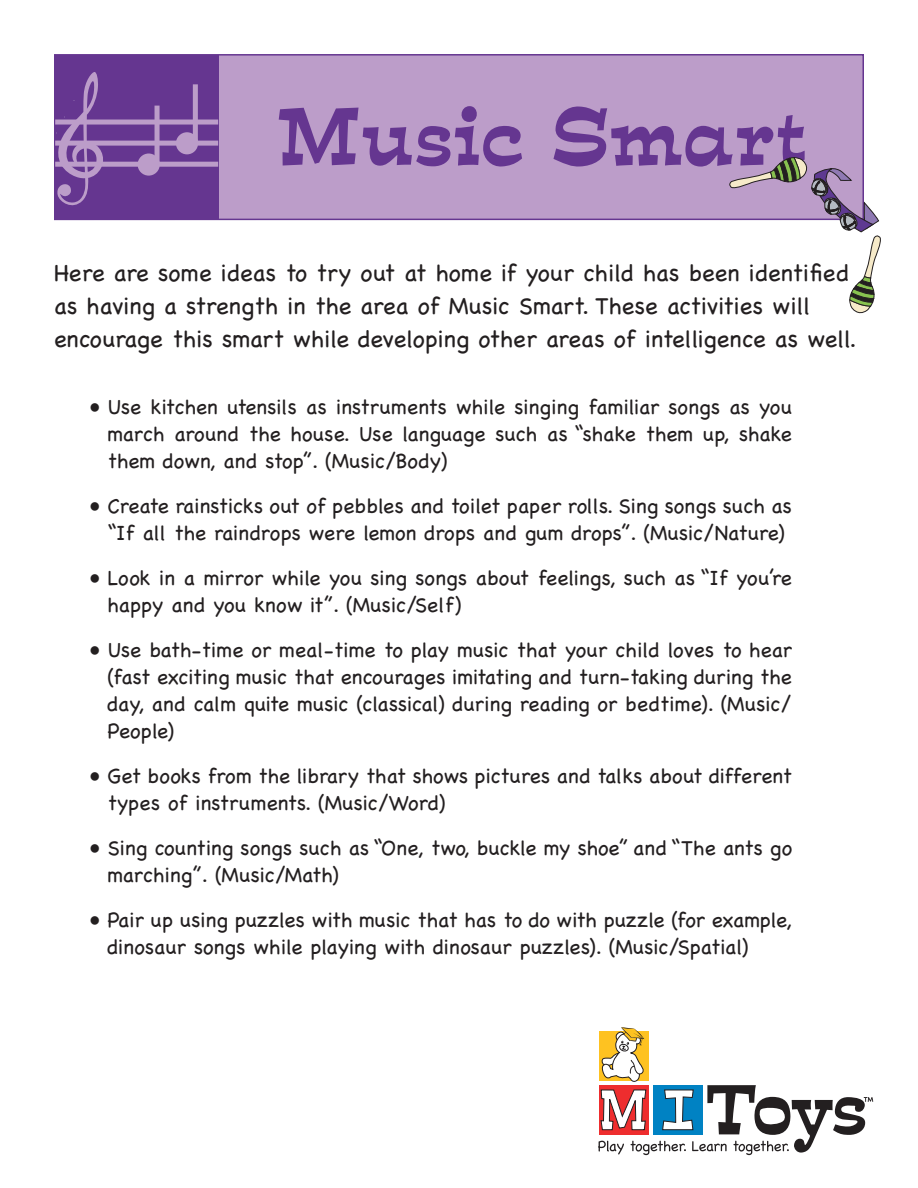
<style>
.page{position:relative;width:918px;height:1188px;background:#fff}
.page>*{position:absolute;margin:0;border:0;box-sizing:border-box;transform-origin:0 0}
.t1{font:75px "Estro Font";color:#653690}
.t2{font:24px/33px "Chalkboard";color:#231f20}
.t3{font:21px/27px "Chalkboard";color:#231f20}
</style>
<div class="page">
<div style="left:55px;top:55px;width:808px;height:164px;background:#bc9dc9"></div>
<div style="left:54px;top:54px;width:810px;height:166px;border:2px solid #653690"></div>
<div style="left:55px;top:55px;width:164px;height:164px;background:#653690"></div>
<svg style="left:55px;top:72px;width:51px;height:134px"></svg>
<div style="left:55px;top:120px;width:163px;height:5px;background:#bc9dc9"></div>
<div style="left:55px;top:141px;width:163px;height:5px;background:#bc9dc9"></div>
<div style="left:55px;top:162px;width:163px;height:5px;background:#bc9dc9"></div>
<div style="left:138px;top:154px;width:22px;height:22px;background:#bc9dc9;border-radius:50%"></div>
<div style="left:155px;top:106px;width:5px;height:59px;background:#bc9dc9"></div>
<div style="left:176px;top:132px;width:22px;height:22px;background:#bc9dc9;border-radius:50%"></div>
<div style="left:193px;top:84px;width:5px;height:59px;background:#bc9dc9"></div>
<svg style="left:598px;top:1027px;width:275px;height:128px"></svg>
<svg style="left:729px;top:157px;width:152px;height:156px"></svg>
<p class="t1" style="left:277px;top:82px;width:532px">Music Smart</p>
<p class="t2" style="left:54px;top:256px;width:804px">Here are some ideas to try out at home if your child has been identified as having a strength in the area of Music Smart. These activities will encourage this smart while developing other areas of intelligence as well.</p>
<p class="t3" style="left:107px;top:393px;width:686px;text-align:justify;text-indent:-17px">• Use kitchen utensils as instruments while singing familiar songs as you march around the house. Use language such as “shake them up, shake them down, and stop”. (Music/Body)</p>
<p class="t3" style="left:90px;top:492px;width:703px;text-align:center">• Create rainsticks out of pebbles and toilet paper rolls. Sing songs such as “If all the raindrops were lemon drops and gum drops”. (Music/Nature)</p>
<p class="t3" style="left:107px;top:564px;width:686px;text-indent:-17px">• Look in a mirror while you sing songs about feelings, such as “If you’re happy and you know it”. (Music/Self)</p>
<p class="t3" style="left:107px;top:636px;width:686px;text-align:justify;text-indent:-17px">• Use bath-time or meal-time to play music that your child loves to hear (fast exciting music that encourages imitating and turn-taking during the day, and calm quite music (classical) during reading or bedtime). (Music/ People)</p>
<p class="t3" style="left:107px;top:762px;width:686px;text-indent:-17px">• Get books from the library that shows pictures and talks about different types of instruments. (Music/Word)</p>
<p class="t3" style="left:107px;top:834px;width:686px;text-indent:-17px">• Sing counting songs such as “One, two, buckle my shoe” and “The ants go marching”. (Music/Math)</p>
<p class="t3" style="left:107px;top:906px;width:686px;text-indent:-17px">• Pair up using puzzles with music that has to do with puzzle (for example, dinosaur songs while playing with dinosaur puzzles). (Music/Spatial)</p>
</div>
